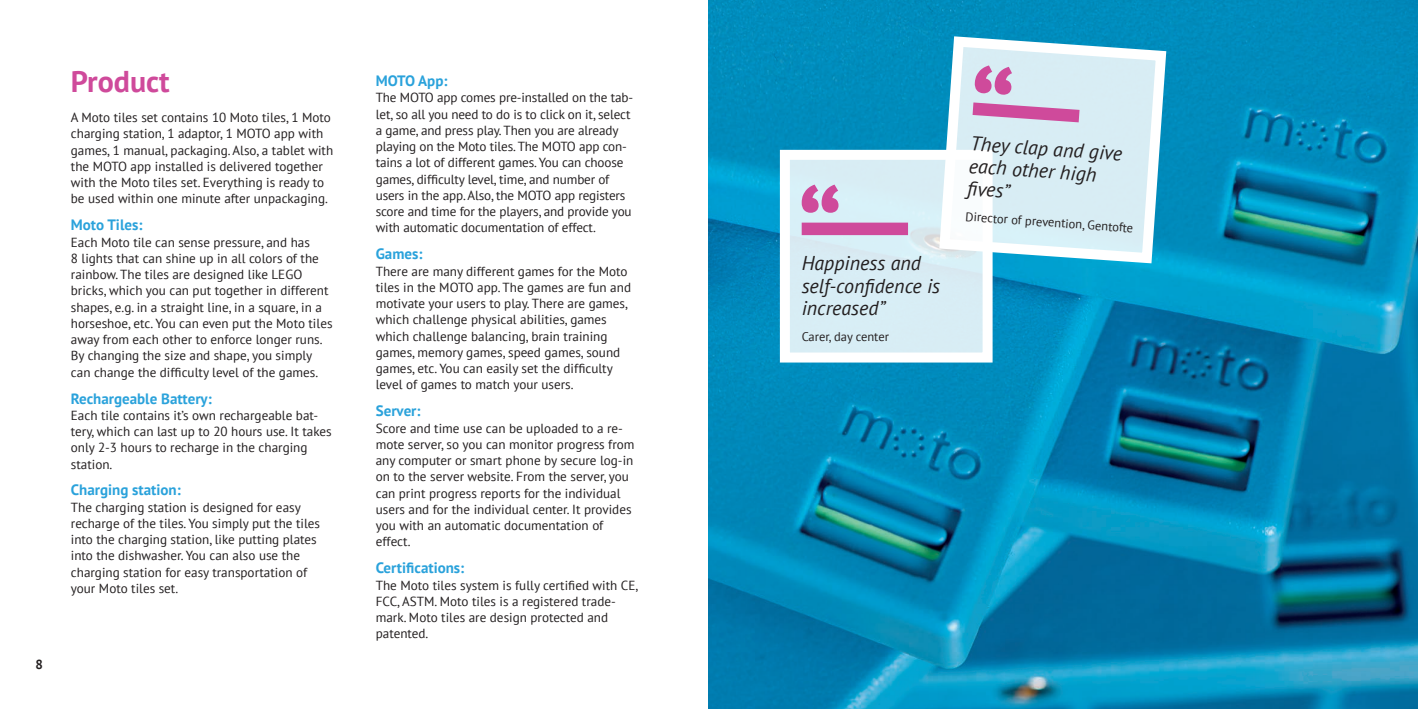
<style>
.page{position:relative;width:1418px;height:709px;background:#fff}
.page>*{position:absolute;margin:0;border:0;box-sizing:border-box;transform-origin:0 0}
.t1{font:700 30px "PT Sans";color:#cf4a9b}
.t2{font:italic 20px/22.5px "PT Sans";color:#231f20}
.Brød{font:700 15px "PT Sans";color:#2aa2db}
.Brød-2{font:13.12px/16.2px "PT Sans";color:#231f20}
.t3{font:700 13.12px "PT Sans";color:#231f20}
.t4{font:12.5px "PT Sans";color:#231f20}
</style>
<div class="page">
<img style="left:709px;top:0;width:708px;height:709px">
<div style="left:786px;top:156px;width:202px;height:200px;background:#d8edf5"></div>
<div style="left:780px;top:150px;width:212px;height:212px;border:10px solid #fff"></div>
<svg style="left:801px;top:184px;width:37px;height:29px"></svg>
<div style="left:801px;top:223px;width:107px;height:12px;background:#cf4a9b"></div>
<svg style="left:934px;top:31px;width:237px;height:238px"></svg>
<svg style="left:959px;top:65px;width:133px;height:64px;background:#d6c6df"></svg>
<p class="t3" style="left:35px;top:656px;width:9px">8</p>
<h2 class="t1" style="left:71px;top:61px;width:100px">Product</h2>
<p class="Brød-2" style="left:71px;top:109px;width:264px">A Moto tiles set contains 10 Moto tiles, 1 Moto charging station, 1 adaptor, 1 MOTO app with games, 1 manual, packaging. Also, a tablet with the MOTO app installed is delivered together with the Moto tiles set. Everything is ready to be used within one minute after unpackaging.</p>
<p class="Brød" style="left:71px;top:215px;width:73px">Moto Tiles:</p>
<p class="Brød-2" style="left:71px;top:233px;width:263px">Each Moto tile can sense pressure, and has<br>8 lights that can shine up in all colors of the rainbow. The tiles are designed like LEGO bricks, which you can put together in different shapes, e.g. in a straight line, in a square, in a horseshoe, etc. You can even put the Moto tiles away from each other to enforce longer runs.<br>By changing the size and shape, you simply can change the difficulty level of the games.</p>
<p class="Brød" style="left:71px;top:388px;width:142px">Rechargeable Battery:</p>
<p class="Brød-2" style="left:71px;top:407px;width:262px">Each tile contains it’s own rechargeable bat&shy;tery, which can last up to 20 hours use. It takes only 2-3 hours to recharge in the charging station.</p>
<p class="Brød" style="left:71px;top:480px;width:111px">Charging station:</p>
<p class="Brød-2" style="left:71px;top:498px;width:251px">The charging station is designed for easy recharge of the tiles. You simply put the tiles into the charging station, like putting plates into the dishwasher. You can also use the charging station for easy transportation of your Moto tiles set.</p>
<p class="Brød" style="left:376px;top:71px;width:73px">MOTO App:</p>
<p class="Brød-2" style="left:376px;top:89px;width:259px">The MOTO app comes pre-installed on the tab&shy;let, so all you need to do is to click on it, select a game, and press play. Then you are already playing on the Moto tiles. The MOTO app con&shy;tains a lot of different games. You can choose games, difficulty level, time, and number of users in the app. Also, the MOTO app registers score and time for the players, and provide you with automatic documentation of effect.</p>
<p class="Brød" style="left:376px;top:244px;width:48px">Games:</p>
<p class="Brød-2" style="left:376px;top:262px;width:257px">There are many different games for the Moto tiles in the MOTO app. The games are fun and motivate your users to play. There are games, which challenge physical abilities, games which challenge balancing, brain training games, memory games, speed games, sound games, etc. You can easily set the difficulty level of games to match your users.</p>
<p class="Brød" style="left:376px;top:401px;width:46px">Server:</p>
<p class="Brød-2" style="left:376px;top:419px;width:260px">Score and time use can be uploaded to a re&shy;mote server, so you can monitor progress from any computer or smart phone by secure log-in on to the server website. From the server, you can print progress reports for the individual users and for the individual center. It provides you with an automatic documentation of effect.</p>
<p class="Brød" style="left:376px;top:558px;width:90px">Certifications:</p>
<p class="Brød-2" style="left:376px;top:576px;width:264px">The Moto tiles system is fully certified with CE, FCC, ASTM. Moto tiles is a registered trade&shy;mark. Moto tiles are design protected and patented.</p>
<p class="t2" style="left:801px;top:252px;width:140px">Happiness and self-confidence is increased”</p>
<p class="t4" style="left:801px;top:328px;width:89px">Carer, day center</p>
<p class="t2" style="left:971px;top:131px;width:153px;rotate:4deg">They clap and give each other high<br>fi ves”</p>
<p class="t4" style="left:966px;top:208px;width:170px;rotate:4deg">Director of prevention, Gentofte</p>
</div>
